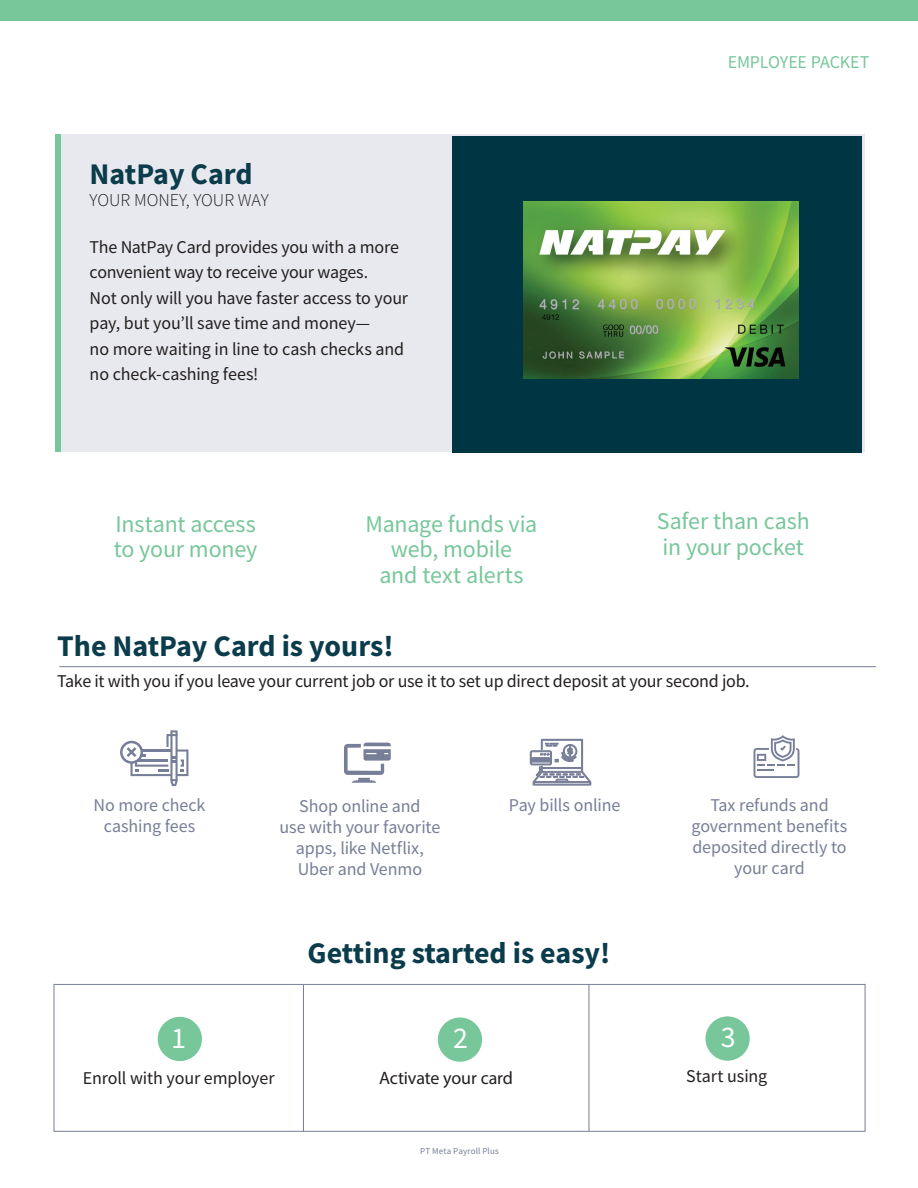
<style>
.page{position:relative;width:918px;height:1188px;background:#fff}
.page>*{position:absolute;margin:0;border:0;box-sizing:border-box;transform-origin:0 0}
.t1{font:700 30px "Source Sans Pro";color:#0b3c4b}
.t2{font:30px "Source Sans Pro";color:#fff}
.t3{font:24px/25.5px "Source Sans Pro";letter-spacing:-.01em;color:#77c79a}
.t4{font:18px/25.5px "Source Sans Pro";letter-spacing:-.015em;color:#231f20}
.t5{font:18px/21px "Source Sans Pro";letter-spacing:-.005em;color:#777e97;text-align:center}
.t6{font:300 18px "Source Sans Pro";color:#231f20}
.t7{font:18px "Myriad Pro";letter-spacing:-.01em;color:#231f20}
.t8{font:18px "Source Sans Pro";letter-spacing:-.015em;color:#77c79a}
.t9{font:9px "Source Sans Pro";letter-spacing:.02em;color:#777e97}
</style>
<div class="page">
<svg style="left:120px;top:730px;width:68px;height:56px"></svg>
<svg style="left:754px;top:735px;width:45px;height:43px"></svg>
<hr style="left:59px;top:666px;width:817px;height:1px;background:#777e97">
<svg style="left:344px;top:743px;width:47px;height:40px"></svg>
<div style="left:55px;top:135px;width:810px;height:317px;background:#e8e9ee"></div>
<div style="left:55px;top:135px;width:6px;height:317px;background:#77c79a"></div>
<svg style="left:530px;top:739px;width:62px;height:47px"></svg>
<div style="left:0;top:0;width:918px;height:21px;background:#77c79a"></div>
<div style="left:438px;top:1017px;width:44px;height:45px;background:#77c79a;border-radius:50%"></div>
<div style="left:158px;top:1017px;width:44px;height:44px;background:#77c79a;border-radius:50%"></div>
<div style="left:54px;top:984px;width:811px;height:147px;border:1px solid #777e97"></div>
<hr style="left:303px;top:984px;width:1px;height:147px;background:#777e97">
<hr style="left:589px;top:984px;width:1px;height:147px;background:#777e97">
<div style="left:705px;top:1016px;width:45px;height:45px;background:#77c79a;border-radius:50%"></div>
<div style="left:453px;top:136px;width:409px;height:317px;background:#003543"></div>
<img style="left:523px;top:202px;width:276px;height:176px">
<h1 class="t1" style="left:90px;top:154px;width:165px">NatPay Card</h1>
<p class="t6" style="left:90px;top:189px;width:181px">YOUR MONEY, YOUR WAY</p>
<p class="t4" style="left:90px;top:234px;width:320px">The NatPay Card provides you with a more convenient way to receive your wages.<br>Not only will you have faster access to your pay, but you’ll save time and money—<br>no more waiting in line to cash checks and no check-cashing fees!</p>
<p class="t8" style="left:728px;top:50px;width:143px">EMPLOYEE PACKET</p>
<h2 class="t3" style="left:114px;top:511px;width:145px">Instant access to your money</h2>
<h2 class="t3" style="left:657px;top:508px;width:154px">Safer than cash in your pocket</h2>
<h2 class="t3" style="left:366px;top:511px;width:173px;text-align:center">Manage funds via web, mobile<br>and text alerts</h2>
<h1 class="t1" style="left:57px;top:626px;width:338px">The NatPay Card is yours!</h1>
<p class="t4" style="left:57px;top:669px;width:694px">Take it with you if you leave your current job or use it to set up direct deposit at your second job.</p>
<p class="t5" style="left:94px;top:794px;width:113px">No more check cashing fees</p>
<p class="t5" style="left:279px;top:795px;width:162px">Shop online and<br>use with your favorite apps, like Netflix,<br>Uber and Venmo</p>
<p class="t5" style="left:691px;top:794px;width:158px">Tax refunds and government benefits deposited directly to your card</p>
<p class="t5" style="left:509px;top:795px;width:113px">Pay bills online</p>
<h1 class="t2" style="left:171px;top:1019px;width:16px">1</h1>
<p class="t4" style="left:83px;top:1066px;width:193px">Enroll with your employer</p>
<h1 class="t1" style="left:308px;top:933px;width:304px">Getting started is easy!</h1>
<h1 class="t2" style="left:453px;top:1019px;width:16px">2</h1>
<p class="t7" style="left:379px;top:1067px;width:136px">Activate your card</p>
<p class="t9" style="left:420px;top:1146px;width:80px">PT Meta Payroll Plus</p>
<h1 class="t2" style="left:721px;top:1018px;width:16px">3</h1>
<p class="t4" style="left:686px;top:1063px;width:83px">Start using</p>
</div>
